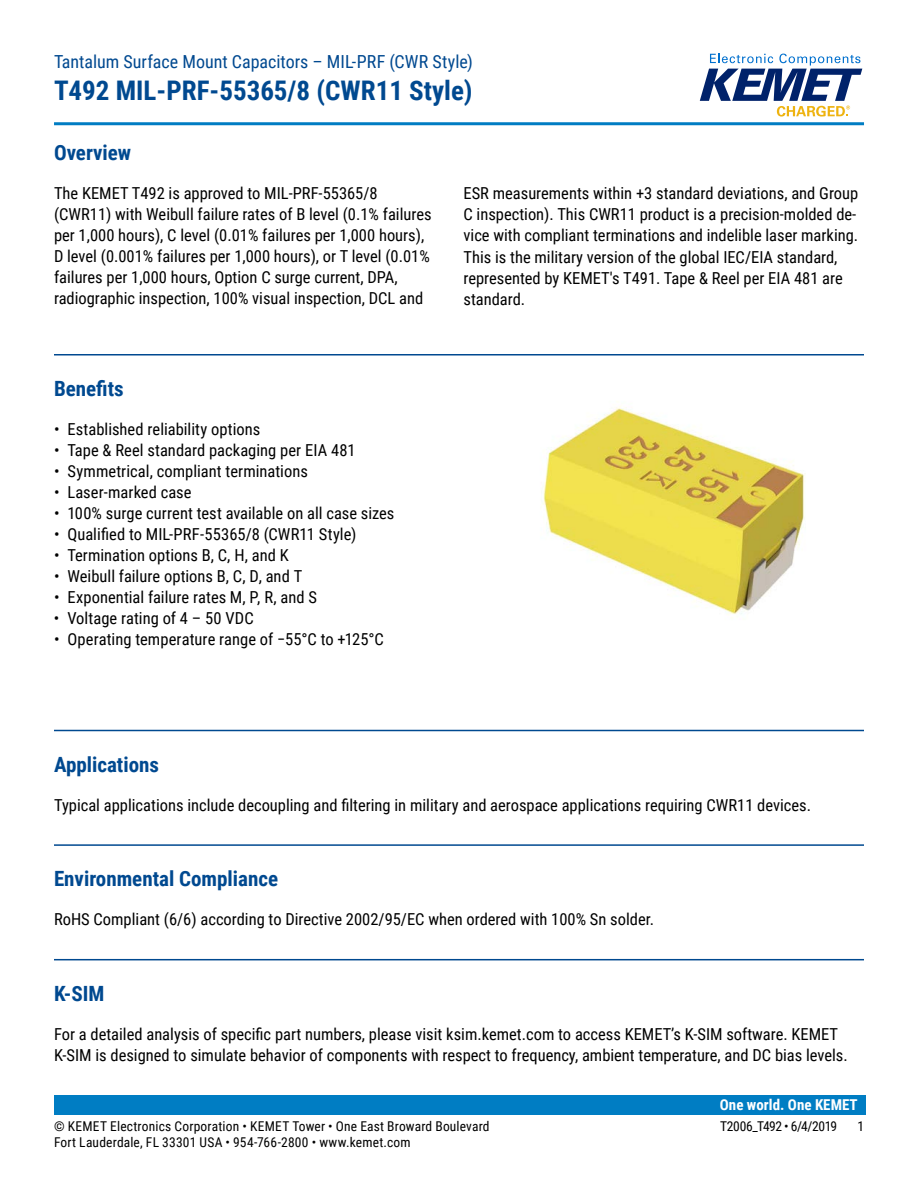
<style>
.page{position:relative;width:918px;height:1188px;background:#fff}
.page>*{position:absolute;margin:0;border:0;box-sizing:border-box;transform-origin:0 0}
.t1{font:700 27px "Roboto Condensed";color:#004990}
.t2{font:700 21px "Roboto Condensed";color:#004990}
.t3{font:18px "Roboto Condensed";color:#004990}
.t4{font:16.5px/21px "Roboto Condensed";color:#000}
.t5{font:700 15px "Roboto Condensed";color:#fff}
.t6{font:13.5px "Roboto Condensed";letter-spacing:.015em;color:#000}
.t7{font:13.5px "Roboto Condensed";letter-spacing:-.025em;color:#000}
</style>
<div class="page">
<svg style="left:700px;top:54px;width:162px;height:63px"></svg>
<hr style="left:54px;top:122px;width:810px;height:3px;background:#007dc3">
<div style="left:54px;top:1095px;width:811px;height:20px;background:#007dc3"></div>
<hr style="left:54px;top:354px;width:810px;height:2px;background:#004990">
<hr style="left:54px;top:730px;width:810px;height:1px;background:#004990">
<hr style="left:54px;top:844px;width:810px;height:2px;background:#004990">
<hr style="left:54px;top:959px;width:810px;height:1px;background:#004990">
<img style="left:542px;top:406px;width:264px;height:212px">
<p class="t3" style="left:54px;top:48px;width:420px">Tantalum Surface Mount Capacitors – MIL-PRF (CWR Style)</p>
<h1 class="t1" style="left:54px;top:71px;width:420px">T492 MIL-PRF-55365/8 (CWR11 Style)</h1>
<p class="t2" style="left:54px;top:138px;width:79px">Overview</p>
<p class="t4" style="left:54px;top:182px;width:379px">The KEMET T492 is approved to MIL-PRF-55365/8 (CWR11) with Weibull failure rates of B level (0.1% failures per 1,000 hours), C level (0.01% failures per 1,000 hours), D level (0.001% failures per 1,000 hours), or T level (0.01% failures per 1,000 hours, Option C surge current, DPA, radiographic inspection, 100% visual inspection, DCL and</p>
<p class="t4" style="left:463px;top:183px;width:396px">ESR measurements within +3 standard deviations, and Group C inspection). This CWR11 product is a precision-molded de&shy;vice with compliant terminations and indelible laser marking.<br>This is the military version of the global IEC/EIA standard, represented by KEMET's T491. Tape &amp; Reel per EIA 481 are standard.</p>
<p class="t2" style="left:54px;top:374px;width:71px">Benefits</p>
<p class="t4" style="left:54px;top:418px;width:208px">• Established reliability options</p>
<p class="t4" style="left:54px;top:439px;width:303px">• Tape &amp; Reel standard packaging per EIA 481</p>
<p class="t4" style="left:54px;top:460px;width:255px">• Symmetrical, compliant terminations</p>
<p class="t4" style="left:54px;top:481px;width:139px">• Laser-marked case</p>
<p class="t4" style="left:54px;top:502px;width:342px">• 100% surge current test available on all case sizes</p>
<p class="t4" style="left:54px;top:523px;width:304px">• Qualified to MIL-PRF-55365/8 (CWR11 Style)</p>
<p class="t4" style="left:54px;top:544px;width:236px">• Termination options B, C, H, and K</p>
<p class="t4" style="left:54px;top:565px;width:250px">• Weibull failure options B, C, D, and T</p>
<p class="t4" style="left:54px;top:586px;width:265px">• Exponential failure rates M, P, R, and S</p>
<p class="t4" style="left:54px;top:607px;width:201px">• Voltage rating of 4 – 50 VDC</p>
<p class="t4" style="left:54px;top:628px;width:332px">• Operating temperature range of −55°C to +125°C</p>
<p class="t2" style="left:54px;top:750px;width:107px">Applications</p>
<p class="t4" style="left:54px;top:794px;width:759px">Typical applications include decoupling and filtering in military and aerospace applications requiring CWR11 devices.</p>
<p class="t2" style="left:54px;top:864px;width:226px">Environmental Compliance</p>
<p class="t4" style="left:54px;top:908px;width:602px">RoHS Compliant (6/6) according to Directive 2002/95/EC when ordered with 100% Sn solder.</p>
<p class="t2" style="left:54px;top:979px;width:52px">K-SIM</p>
<p class="t4" style="left:54px;top:1023px;width:795px">For a detailed analysis of specific part numbers, please visit ksim.kemet.com to access KEMET’s K-SIM software. KEMET<br>K-SIM is designed to simulate behavior of components with respect to frequency, ambient temperature, and DC bias levels.</p>
<p class="t5" style="left:720px;top:1094px;width:139px">One world. One KEMET</p>
<p class="t6" style="left:54px;top:1116px;width:437px">© KEMET Electronics Corporation • KEMET Tower • One East Broward Boulevard</p>
<p class="t7" style="left:720px;top:1116px;width:118px">T2006_T492 • 6/4/2019</p>
<p class="t6" style="left:857px;top:1116px;width:8px">1</p>
<p class="t6" style="left:54px;top:1133px;width:358px">Fort Lauderdale, FL 33301 USA • 954-766-2800 • www.kemet.com</p>
</div>
